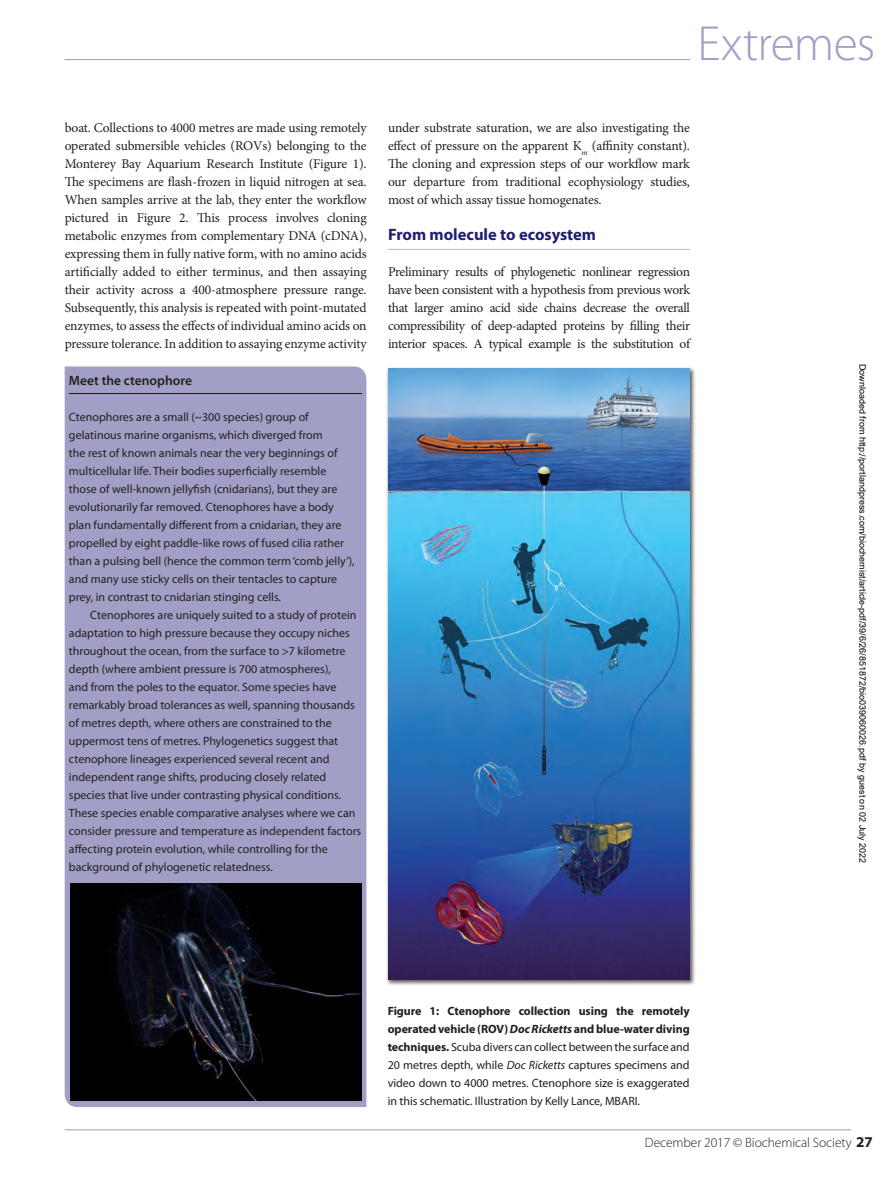
<style>
.page{position:relative;width:894px;height:1183px;background:#fff}
.page>*{position:absolute;margin:0;border:0;box-sizing:border-box;transform-origin:0 0}
.t1{font:300 49.5px "Myriad Pro";letter-spacing:-.015em;color:#a29fc6}
.t2{font:700 16.5px "Myriad Pro";color:#221e72}
.t3{font:13.5px/18px "Minion Pro";letter-spacing:-.015em;color:#231f20;text-align:justify}
.t4{font:300 13.5px "Myriad Pro";letter-spacing:-.005em;color:#231f20}
.t5{font:600 13.5px "Myriad Pro";color:#231f20}
.t6{font:12px/18px "Myriad Pro";color:#231f20}
.t7{font:9px "Arial";color:#000}
.s1{font-weight:700}
.s2{font-weight:700;font-style:italic}
.s3{font-style:italic}
.s4{font-weight:700;font-size:15px}
</style>
<div class="page">
<hr style="left:65px;top:1129px;width:786px;height:1px;background:#a29fc6">
<hr style="left:65px;top:59px;width:625px;height:1px;background:#a29fc6">
<hr style="left:388px;top:249px;width:302px;height:1px;background:#b8bfde">
<div style="left:386px;top:366px;width:309px;height:619px;background:#231f20;opacity:.75"></div>
<img style="left:388px;top:368px;width:301px;height:611px">
<div style="left:65px;top:366px;width:301px;height:740px;background:#a29fc6"></div>
<hr style="left:69px;top:393px;width:293px;height:1px;background:#231f20">
<img style="left:70px;top:883px;width:291px;height:217px">
<h1 class="t1" style="left:697px;top:14px;width:179px">Extremes</h1>
<p class="t3" style="left:65px;top:119px;width:303px">boat. Collections to 4000 metres are made using remotely operated submersible vehicles (ROVs) belonging to the Monterey Bay Aquarium Research Institute (Figure 1).<br>The specimens are flash-frozen in liquid nitrogen at sea.<br>When samples arrive at the lab, they enter the workflow pictured in Figure 2. This process involves cloning metabolic enzymes from complementary DNA (cDNA), expressing them in fully native form, with no amino acids artificially added to either terminus, and then assaying their activity across a 400-atmosphere pressure range.<br>Subsequently, this analysis is repeated with point-mutated enzymes, to assess the effects of individual amino acids on pressure tolerance. In addition to assaying enzyme activity</p>
<p class="t3" style="left:388px;top:119px;width:303px">under substrate saturation, we are also investigating the effect of pressure on the apparent K<sub>m</sub> (affinity constant).<br>The cloning and expression steps of our workflow mark our departure from traditional ecophysiology studies, most of which assay tissue homogenates.</p>
<h2 class="t2" style="left:388px;top:224px;width:210px">From molecule to ecosystem</h2>
<p class="t3" style="left:388px;top:263px;width:303px">Preliminary results of phylogenetic nonlinear regression have been consistent with a hypothesis from previous work that larger amino acid side chains decrease the overall compressibility of deep-adapted proteins by filling their interior spaces. A typical example is the substitution of</p>
<p class="t5" style="left:69px;top:371px;width:125px">Meet the ctenophore</p>
<p class="t6" style="left:69px;top:407px;width:287px">Ctenophores are a small (~300 species) group of gelatinous marine organisms, which diverged from<br>the rest of known animals near the very beginnings of multicellular life. Their bodies superficially resemble those of well-known jellyfish (cnidarians), but they are evolutionarily far removed. Ctenophores have a body plan fundamentally different from a cnidarian, they are propelled by eight paddle-like rows of fused cilia rather than a pulsing bell (hence the common term ‘comb jelly’), and many use sticky cells on their tentacles to capture prey, in contrast to cnidarian stinging cells.</p>
<p class="t6" style="left:69px;top:605px;width:294px;text-indent:21px">Ctenophores are uniquely suited to a study of protein adaptation to high pressure because they occupy niches throughout the ocean, from the surface to &gt;7 kilometre depth (where ambient pressure is 700 atmospheres),<br>and from the poles to the equator. Some species have remarkably broad tolerances as well, spanning thousands of metres depth, where others are constrained to the uppermost tens of metres. Phylogenetics suggest that ctenophore lineages experienced several recent and independent range shifts, producing closely related species that live under contrasting physical conditions.<br>These species enable comparative analyses where we can consider pressure and temperature as independent factors affecting protein evolution, while controlling for the background of phylogenetic relatedness.</p>
<p class="t7" style="left:866px;top:364px;width:501px;rotate:90deg">Downloaded from http://portlandpress.com/biochemist/article-pdf/39/6/26/851872/bio039060026.pdf by guest on 02 July 2022</p>
<p class="t6" style="left:387px;top:1001px;width:303px;text-align:justify"><span class="s1">Figure 1: Ctenophore collection using the remotely operated vehicle (ROV)</span> <span class="s2">Doc Ricketts</span> <span class="s1">and blue-water diving techniques.</span> Scuba divers can collect between the surface and 20 metres depth, while <span class="s3">Doc Ricketts</span> captures specimens and video down to 4000 metres. Ctenophore size is exaggerated in this schematic. Illustration by Kelly Lance, MBARI.</p>
<p class="t4" style="left:645px;top:1134px;width:229px">December 2017 © Biochemical Society <span class="s4">27</span></p>
</div>
